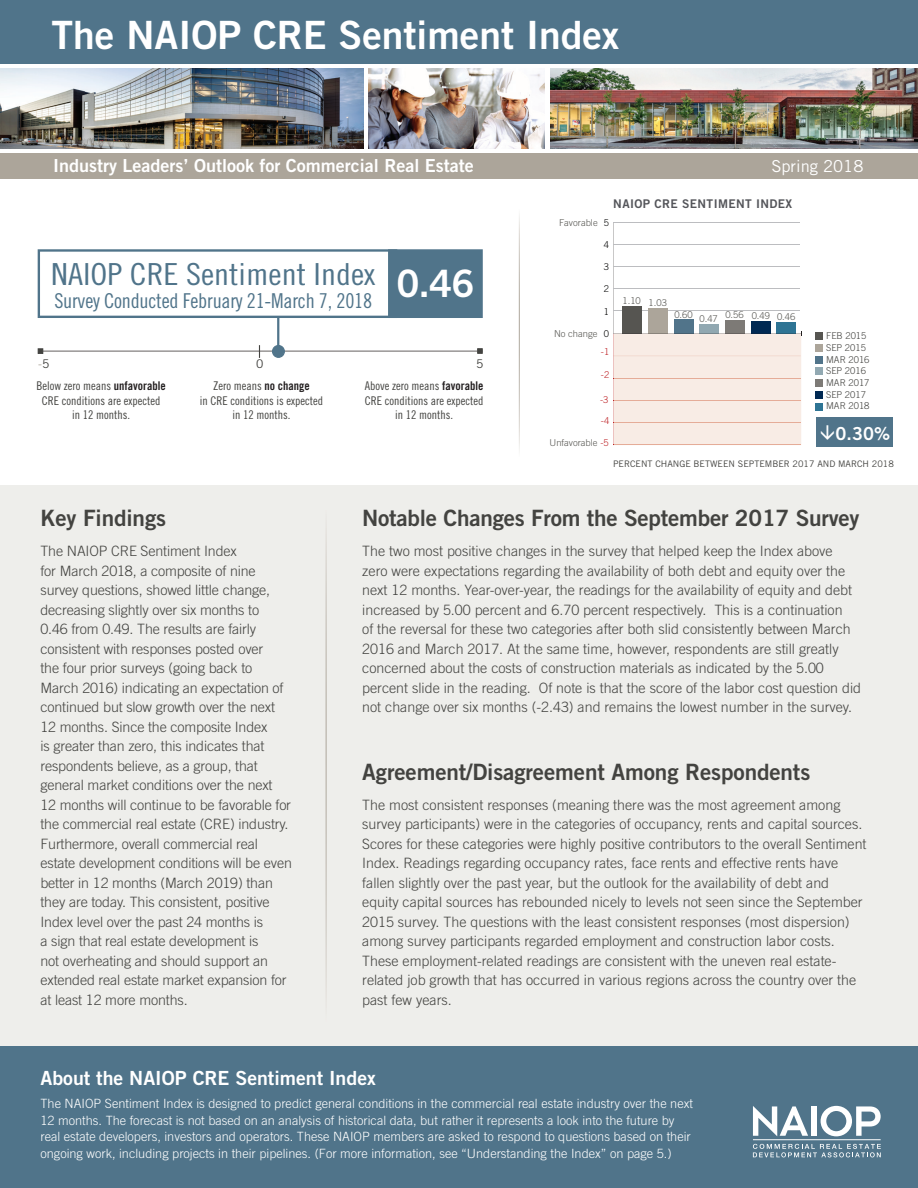
<style>
.page{position:relative;width:918px;height:1188px;background:#fff}
.page>*{position:absolute;margin:0;border:0;box-sizing:border-box;transform-origin:0 0}
.Heading{font:39px "Trade Gothic LT Std Bd 2";color:#fff}
.Body_copy{font:37.8px "Trade Gothic LT Std Bd 2";color:#fff}
.Body_copy-2{font:30.3px "Trade Gothic LT Std Cn 18";color:#50748a;scale:1.11 1}
.Subhead{font:22.5px "Trade Gothic LT Std Bd 2";letter-spacing:-.005em;color:#434340}
.Body_copy-3{font:20.4px "Trade Gothic LT Std Cn 18";letter-spacing:-.01em;color:#50748a}
.Subhead-2{font:19.5px "Trade Gothic LT Std Bd 2";color:#fff}
.Body_copy-4{font:18px "Trade Gothic LT Std Bd 2";color:#fff}
.Body_copy-5{font:16.5px "Trade Gothic LT Std";color:#fff}
.Subhead-3{font:300 14.25px/19.5px "Trade Gothic LT Std";letter-spacing:-.01em;color:#434340}
.Body_copy-6{font:300 14.25px/19.5px "Trade Gothic LT Std";color:#434340}
.Body_copy-7{font:300 12.75px/16.5px "Trade Gothic LT Std";color:#fff}
.t1{font:12px/14.4px "Trade Gothic LT Std Cn 18";color:#434340;text-align:center}
.Chart_Name{font:12px "Trade Gothic LT Std Bd 2";letter-spacing:.03em;color:#54555a}
.Body_copy-8{font:12px "Trade Gothic LT Std";color:#aca59a}
.Body_copy-9{font:12px "Trade Gothic LT Std";color:#434340}
.t2{font:300 9.45px "Trade Gothic LT Std";color:#565551}
.t3{font:300 9.45px/11.7px "Trade Gothic LT Std";color:#434340}
.t4{font:300 9.45px "Trade Gothic LT Std";color:#be2428}
.t5{font:300 9.45px "Trade Gothic LT Std";color:#050504}
.t6{font:9px "Trade Gothic LT Std";color:#434340}
.s1{color:#434340}
.s2{font-family:"Trade Gothic LT Std Bd Cn 20";color:#231f20}
.s3{color:#be2428}
</style>
<div class="page">
<div style="left:0;top:485px;width:918px;height:567px;background:#eeeeeb"></div>
<div style="left:0;top:1047px;width:918px;height:141px;background:#50748a"></div>
<div style="left:0;top:153px;width:918px;height:25px;background:#aca59a"></div>
<img style="left:369px;top:68px;width:176px;height:80px">
<img style="left:0;top:68px;width:364px;height:80px">
<img style="left:550px;top:68px;width:368px;height:80px">
<div style="left:0;top:0;width:918px;height:64px;background:#50748a"></div>
<svg style="left:753px;top:1106px;width:55px;height:30px"></svg>
<div style="left:811px;top:1106px;width:5px;height:30px;background:#fff"></div>
<svg style="left:821px;top:1106px;width:60px;height:30px"></svg>
<hr style="left:753px;top:1139px;width:128px;height:1px;background:#fff">
<svg style="left:753px;top:1144px;width:128px;height:13px"></svg>
<hr style="left:38px;top:351px;width:445px;height:1px;background:#65615f">
<div style="left:273px;top:346px;width:11px;height:11px;background:#50748a;border-radius:50%"></div>
<div style="left:272px;top:345px;width:13px;height:13px;border:1px solid #50748a;border-radius:50%"></div>
<hr style="left:277px;top:311px;width:2px;height:39px;background:#50748a">
<div style="left:38px;top:249px;width:359px;height:69px;background:#fff;border:2px solid #50748a"></div>
<div style="left:388px;top:249px;width:95px;height:69px;background:#50748a;border:3px solid #50748a"></div>
<svg style="left:38px;top:348px;width:5px;height:6px"></svg>
<svg style="left:259px;top:345px;width:1px;height:13px"></svg>
<svg style="left:477px;top:348px;width:6px;height:6px"></svg>
<hr style="left:326px;top:507px;width:1px;height:517px;background:#fff">
<hr style="left:613px;top:222px;width:1px;height:112px;background:#231f20">
<div style="left:613px;top:331px;width:189px;height:114px;background:#f8ece5"></div>
<hr style="left:614px;top:311px;width:186px;height:1px;background:#bcbdc0">
<hr style="left:614px;top:288px;width:186px;height:1px;background:#bcbdc0">
<hr style="left:614px;top:267px;width:186px;height:1px;background:#bcbdc0">
<hr style="left:614px;top:244px;width:186px;height:1px;background:#bcbdc0">
<hr style="left:614px;top:222px;width:186px;height:1px;background:#bcbdc0">
<div style="left:674px;top:320px;width:19px;height:14px;background:#51748a"></div>
<div style="left:622px;top:306px;width:19px;height:28px;background:#565551"></div>
<div style="left:699px;top:324px;width:19px;height:10px;background:#91a8b1"></div>
<div style="left:725px;top:320px;width:19px;height:14px;background:#7d7a76"></div>
<div style="left:751px;top:321px;width:20px;height:13px;background:#002953"></div>
<div style="left:648px;top:308px;width:20px;height:26px;background:#aca59a"></div>
<div style="left:816px;top:333px;width:7px;height:7px;background:#565551"></div>
<div style="left:816px;top:344px;width:7px;height:7px;background:#aca59a"></div>
<div style="left:816px;top:356px;width:7px;height:7px;background:#51748a"></div>
<div style="left:816px;top:368px;width:7px;height:7px;background:#92a9b2"></div>
<div style="left:816px;top:379px;width:7px;height:7px;background:#7d7a76"></div>
<div style="left:816px;top:391px;width:7px;height:7px;background:#002953"></div>
<div style="left:816px;top:403px;width:7px;height:7px;background:#2e7494"></div>
<div style="left:777px;top:322px;width:19px;height:12px;background:#2e7494"></div>
<hr style="left:613px;top:334px;width:188px;height:1px;background:#231f20">
<div style="left:816px;top:417px;width:77px;height:30px;background:#50748a"></div>
<p class="Heading" style="left:52px;top:11px;width:569px">The NAIOP CRE Sentiment Index</p>
<p class="Body_copy-4" style="left:53px;top:155px;width:422px">Industry Leaders’ Outlook for Commercial Real Estate</p>
<p class="Body_copy-5" style="left:771px;top:156px;width:94px">Spring 2018</p>
<p class="Chart_Name" style="left:613px;top:196px;width:180px">NAIOP CRE SENTIMENT INDEX</p>
<p class="t2" style="left:559px;top:217px;width:40px">Favorable</p>
<p class="t5" style="left:604px;top:217px;width:7px">5</p>
<p class="Body_copy-2" style="left:51px;top:256px;width:294px">NAIOP CRE Sentiment Index</p>
<p class="Body_copy-3" style="left:54px;top:288px;width:319px">Survey Conducted February 21-March 7, 2018</p>
<p class="Body_copy" style="left:396px;top:260px;width:79px">0.46</p>
<p class="Body_copy-8" style="left:38px;top:357px;width:13px">-<span class="s1">5</span></p>
<p class="Body_copy-9" style="left:256px;top:357px;width:9px">0</p>
<p class="Body_copy-9" style="left:476px;top:357px;width:9px">5</p>
<p class="t1" style="left:37px;top:379px;width:131px">Below zero means <span class="s2">unfavorable<br></span>CRE conditions are expected</p>
<p class="t1" style="left:72px;top:407px;width:59px">in 12 months.</p>
<p class="t1" style="left:213px;top:379px;width:98px">Zero means <span class="s2">no change</span></p>
<p class="t1" style="left:200px;top:393px;width:125px">in CRE conditions is expected in 12 months.</p>
<p class="t1" style="left:365px;top:379px;width:120px">Above zero means <span class="s2">favorable</span></p>
<p class="t1" style="left:365px;top:393px;width:120px">CRE conditions are expected</p>
<p class="t1" style="left:395px;top:407px;width:59px">in 12 months.</p>
<p class="t5" style="left:604px;top:239px;width:7px">4</p>
<p class="t5" style="left:604px;top:261px;width:7px">3</p>
<p class="t5" style="left:604px;top:283px;width:7px">2</p>
<p class="t5" style="left:604px;top:306px;width:7px">1</p>
<p class="t5" style="left:604px;top:328px;width:7px">0</p>
<p class="t2" style="left:554px;top:328px;width:45px">No change</p>
<p class="t4" style="left:601px;top:346px;width:10px">-1</p>
<p class="t4" style="left:601px;top:369px;width:10px">-2</p>
<p class="t4" style="left:600px;top:394px;width:10px">-3</p>
<p class="t4" style="left:601px;top:415px;width:10px">-4</p>
<p class="t2" style="left:622px;top:296px;width:46px">1.10 1.03</p>
<p class="t2" style="left:700px;top:310px;width:72px">0.47 0.56 0.49</p>
<p class="t2" style="left:674px;top:309px;width:20px">0.60</p>
<p class="t2" style="left:777px;top:311px;width:20px">0.46</p>
<p class="t3" style="left:826px;top:330px;width:45px">FEB 2015<br>SEP 2015<br>MAR 2016<br>SEP 2016<br>MAR 2017<br>SEP 2017<br>MAR 2018</p>
<p class="Body_copy-4" style="left:836px;top:423px;width:56px">0.30%</p>
<p class="t6" style="left:613px;top:458px;width:282px">PERCENT CHANGE BETWEEN SEPTEMBER 2017 AND MARCH 2018</p>
<p class="t2" style="left:550px;top:437px;width:61px">Unfavorable <span class="s3">-5</span></p>
<p class="Subhead" style="left:40px;top:504px;width:127px">Key Findings</p>
<p class="Subhead-3" style="left:40px;top:541px;width:253px">The NAIOP CRE Sentiment Index<br>for March 2018, a composite of nine survey questions, showed little change, decreasing slightly over six months to<br>0.46 from 0.49. The results are fairly consistent with responses posted over<br>the four prior surveys (going back to March 2016) indicating an expectation of continued but slow growth over the next 12 months. Since the composite Index<br>is greater than zero, this indicates that respondents believe, as a group, that general market conditions over the next<br>12 months will continue to be favorable for the commercial real estate (CRE) industry.<br>Furthermore, overall commercial real estate development conditions will be even better in 12 months (March 2019) than they are today. This consistent, positive Index level over the past 24 months is<br>a sign that real estate development is<br>not overheating and should support an extended real estate market expansion for at least 12 more months.</p>
<p class="Subhead" style="left:362px;top:504px;width:499px">Notable Changes From the September 2017 Survey</p>
<p class="Body_copy-6" style="left:362px;top:541px;width:500px">The two most positive changes in the survey that helped keep the Index above zero were expectations regarding the availability of both debt and equity over the next 12 months. Year-over-year, the readings for the availability of equity and debt increased by 5.00 percent and 6.70 percent respectively. This is a continuation<br>of the reversal for these two categories after both slid consistently between March 2016 and March 2017. At the same time, however, respondents are still greatly concerned about the costs of construction materials as indicated by the 5.00 percent slide in the reading. Of note is that the score of the labor cost question did not change over six months (-2.43) and remains the lowest number in the survey.</p>
<p class="Subhead" style="left:362px;top:758px;width:450px">Agreement/Disagreement Among Respondents</p>
<p class="Subhead-3" style="left:362px;top:795px;width:506px">The most consistent responses (meaning there was the most agreement among survey participants) were in the categories of occupancy, rents and capital sources.<br>Scores for these categories were highly positive contributors to the overall Sentiment Index. Readings regarding occupancy rates, face rents and effective rents have fallen slightly over the past year, but the outlook for the availability of debt and equity capital sources has rebounded nicely to levels not seen since the September 2015 survey. The questions with the least consistent responses (most dispersion) among survey participants regarded employment and construction labor costs.<br>These employment-related readings are consistent with the uneven real estate&shy;related job growth that has occurred in various regions across the country over the past few years.</p>
<p class="Subhead-2" style="left:40px;top:1066px;width:337px">About the NAIOP CRE Sentiment Index</p>
<p class="Body_copy-7" style="left:40px;top:1095px;width:654px">The NAIOP Sentiment Index is designed to predict general conditions in the commercial real estate industry over the next 12 months. The forecast is not based on an analysis of historical data, but rather it represents a look into the future by real estate developers, investors and operators. These NAIOP members are asked to respond to questions based on their ongoing work, including projects in their pipelines. (For more information, see “Understanding the Index” on page 5.)</p>
</div>
